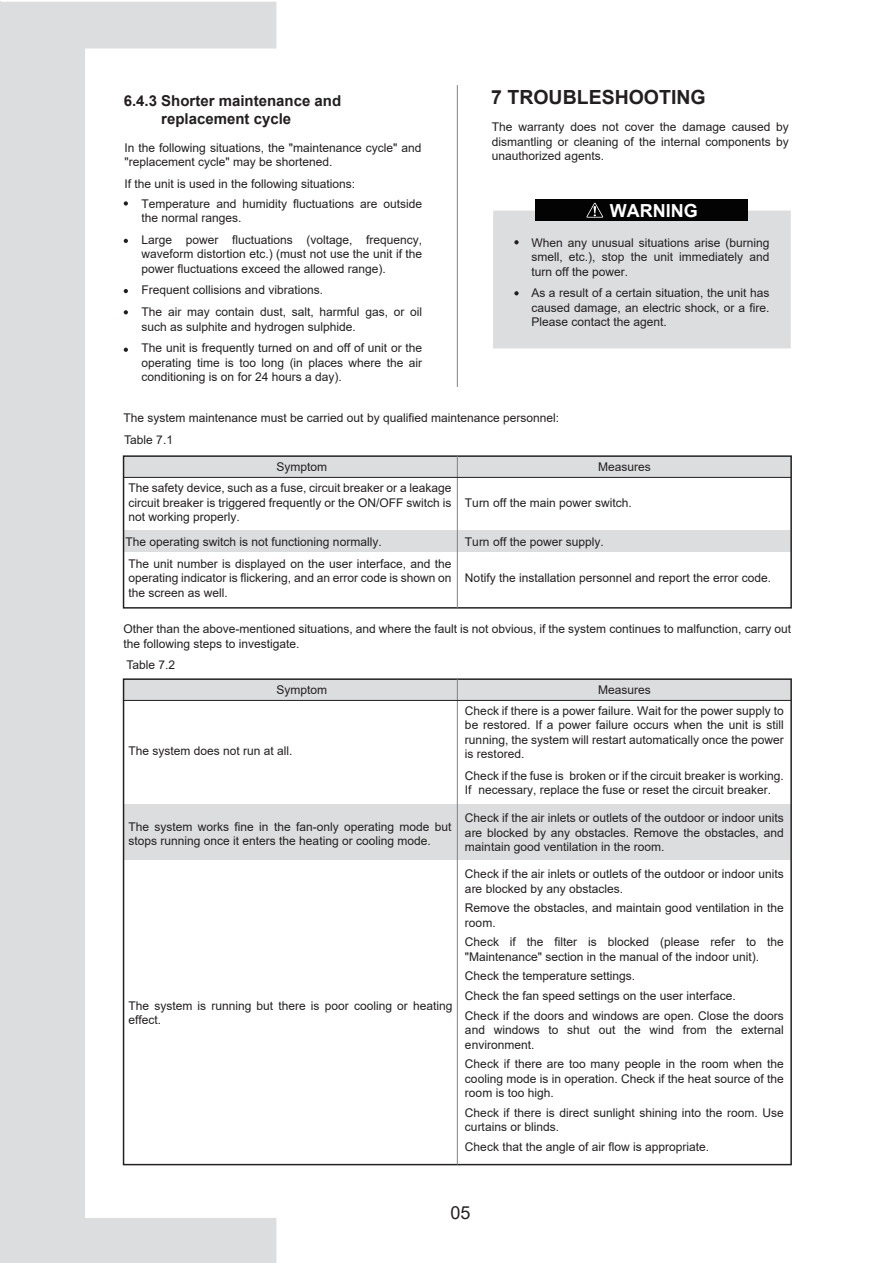
<style>
.page{position:relative;width:893px;height:1263px;background:#fff}
.page>*{position:absolute;margin:0;border:0;box-sizing:border-box;transform-origin:0 0}
.t1{font:700 19.5px "Arial";color:#231f20}
.t2{font:700 18px "Arial";color:#fff}
.t3{font:18px "Arial";color:#231f20}
.t4{font:700 15px/18px "Arial";color:#231f20}
.t5{font:12px/14.4px "Arial";color:#231f20}
</style>
<div class="page">
<svg style="left:0;top:2px;width:276px;height:1261px"></svg>
<div style="left:536px;top:200px;width:212px;height:21px;background:#030303"></div>
<svg style="left:493px;top:203px;width:298px;height:145px;background:#c9cacc"></svg>
<svg style="left:124px;top:201px;width:4px;height:5px"></svg>
<svg style="left:124px;top:239px;width:4px;height:4px"></svg>
<svg style="left:124px;top:289px;width:4px;height:4px"></svg>
<svg style="left:124px;top:310px;width:4px;height:4px"></svg>
<svg style="left:124px;top:348px;width:4px;height:4px"></svg>
<div style="left:124px;top:456px;width:667px;height:21px;background:#dcdddf"></div>
<div style="left:124px;top:531px;width:667px;height:21px;background:#dcdddf"></div>
<div style="left:123px;top:455px;width:669px;height:154px;border:1px solid #231f20"></div>
<hr style="left:457px;top:456px;width:1px;height:152px;background:#808285">
<div style="left:124px;top:679px;width:667px;height:21px;background:#dcdddf"></div>
<div style="left:124px;top:804px;width:667px;height:56px;background:#dcdddf"></div>
<hr style="left:457px;top:679px;width:1px;height:485px;background:#808285">
<hr style="left:123px;top:477px;width:668px;height:1px;background:#231f20">
<hr style="left:123px;top:700px;width:668px;height:1px;background:#231f20">
<hr style="left:457px;top:85px;width:1px;height:302px;background:#808285">
<p class="t4" style="left:161px;top:92px;width:182px;text-indent:-38px">6.4.3 Shorter maintenance and replacement cycle</p>
<h1 class="t1" style="left:491px;top:83px;width:216px">7 TROUBLESHOOTING</h1>
<p class="t5" style="left:492px;top:120px;width:298px;text-align:justify">The warranty does not cover the damage caused by dismantling or cleaning of the internal components by unauthorized agents.</p>
<p class="t5" style="left:124px;top:140px;width:298px">In the following situations, the "maintenance cycle" and "replacement cycle" may be shortened.</p>
<p class="t5" style="left:124px;top:177px;width:232px">If the unit is used in the following situations:</p>
<p class="t5" style="left:142px;top:196px;width:282px">Temperature and humidity fluctuations are outside the normal ranges.</p>
<p class="t5" style="left:142px;top:232px;width:282px;text-align:justify">Large power fluctuations (voltage, frequency, waveform distortion etc.) (must not use the unit if the power fluctuations exceed the allowed range).</p>
<p class="t5" style="left:142px;top:279px;width:282px;line-height:21.9px">Frequent collisions and vibrations.<br>The air may contain dust, salt, harmful gas, or oil</p>
<p class="t5" style="left:142px;top:315px;width:282px;line-height:21.9px">such as sulphite and hydrogen sulphide.<br>The unit is frequently turned on and off of unit or the</p>
<p class="t5" style="left:142px;top:355px;width:282px">operating time is too long (in places where the air conditioning is on for 24 hours a day).</p>
<h2 class="t2" style="left:610px;top:198px;width:89px">WARNING</h2>
<p class="t5" style="left:531px;top:235px;width:240px;text-align:justify">When any unusual situations arise (burning smell, etc.), stop the unit immediately and turn off the power.</p>
<p class="t5" style="left:531px;top:286px;width:240px;text-align:justify">As a result of a certain situation, the unit has caused damage, an electric shock, or a fire.<br>Please contact the agent.</p>
<p class="t5" style="left:124px;top:410px;width:437px">The system maintenance must be carried out by qualified maintenance personnel:</p>
<p class="t5" style="left:277px;top:459px;width:52px">Symptom</p>
<p class="t5" style="left:598px;top:459px;width:54px">Measures</p>
<p class="t5" style="left:129px;top:481px;width:324px;text-align:justify">The safety device, such as a fuse, circuit breaker or a leakage circuit breaker is triggered frequently or the ON/OFF switch is not working properly.</p>
<p class="t5" style="left:129px;top:556px;width:324px;text-align:justify">The unit number is displayed on the user interface, and the operating indicator is flickering, and an error code is shown on the screen as well.</p>
<p class="t5" style="left:124px;top:432px;width:50px">Table 7.1</p>
<p class="t5" style="left:465px;top:495px;width:168px">Turn off the main power switch.</p>
<p class="t5" style="left:465px;top:534px;width:140px">Turn off the power supply.</p>
<p class="t5" style="left:465px;top:571px;width:308px">Notify the installation personnel and report the error code.</p>
<p class="t5" style="left:124px;top:621px;width:669px;line-height:15.3px">Other than the above-mentioned situations, and where the fault is not obvious, if the system continues to malfunction, carry out the following steps to investigate.</p>
<p class="t5" style="left:277px;top:682px;width:52px">Symptom</p>
<p class="t5" style="left:598px;top:682px;width:54px">Measures</p>
<p class="t5" style="left:126px;top:534px;width:258px">The operating switch is not functioning normally.</p>
<p class="t5" style="left:127px;top:657px;width:50px">Table 7.2</p>
<p class="t5" style="left:129px;top:743px;width:166px">The system does not run at all.</p>
<p class="t5" style="left:465px;top:703px;width:320px;text-align:justify">Check if there is a power failure. Wait for the power supply to be restored. If a power failure occurs when the unit is still running, the system will restart automatically once the power is restored.</p>
<p class="t5" style="left:465px;top:768px;width:320px">Check if the fuse is broken or if the circuit breaker is working.<br>If necessary, replace the fuse or reset the circuit breaker.</p>
<p class="t5" style="left:129px;top:819px;width:324px">The system works fine in the fan-only operating mode but stops running once it enters the heating or cooling mode.</p>
<p class="t5" style="left:465px;top:811px;width:320px;text-align:justify">Check if the air inlets or outlets of the outdoor or indoor units are blocked by any obstacles. Remove the obstacles, and maintain good ventilation in the room.</p>
<p class="t5" style="left:129px;top:998px;width:325px">The system is running but there is poor cooling or heating effect.</p>
<p class="t5" style="left:465px;top:867px;width:320px">Check if the air inlets or outlets of the outdoor or indoor units are blocked by any obstacles.</p>
<p class="t5" style="left:465px;top:901px;width:320px">Remove the obstacles, and maintain good ventilation in the room.</p>
<p class="t5" style="left:465px;top:935px;width:320px">Check if the filter is blocked (please refer to the "Maintenance" section in the manual of the indoor unit).</p>
<p class="t5" style="left:465px;top:966px;width:320px;line-height:19.6px">Check the temperature settings.<br>Check the fan speed settings on the user interface.<br>Check if the doors and windows are open. Close the doors</p>
<p class="t5" style="left:465px;top:1023px;width:320px">and windows to shut out the wind from the external environment.</p>
<p class="t5" style="left:465px;top:1057px;width:320px;text-align:justify">Check if there are too many people in the room when the cooling mode is in operation. Check if the heat source of the room is too high.</p>
<p class="t5" style="left:465px;top:1105px;width:320px">Check if there is direct sunlight shining into the room. Use curtains or blinds.</p>
<p class="t5" style="left:465px;top:1139px;width:246px">Check that the angle of air flow is appropriate.</p>
<h2 class="t3" style="left:451px;top:1200px;width:22px">05</h2>
</div>
